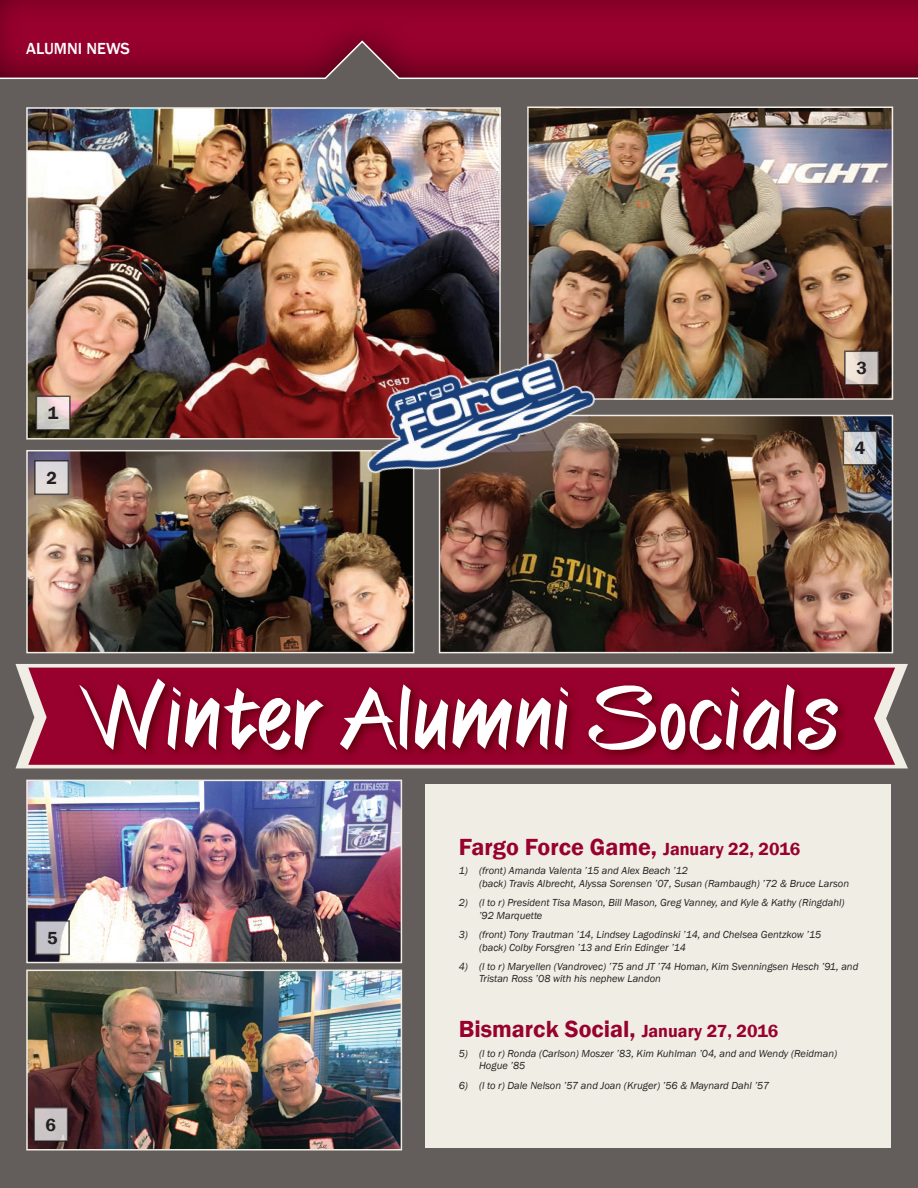
<style>
.page{position:relative;width:918px;height:1188px;background:#fff}
.page>*{position:absolute;margin:0;border:0;box-sizing:border-box;transform-origin:0 0}
.Bullet_List_Paragrap{font:90px "Cali Brush";color:#fff}
.t1{font:600 24px "Franklin Gothic";color:#98012d}
.t2{font:600 18px "Franklin Gothic";color:#231f20}
.t3{font:500 16.5px "Franklin Gothic";color:#fff}
.t4{font:italic 10.5px/12.6px "Franklin Gothic";color:#231f20}
.s1{font-size:18px}
</style>
<div class="page">
<div style="left:0;top:17px;width:918px;height:1171px;background:#635e5b"></div>
<svg style="left:0;top:0;width:918px;height:79px;background:#8d062e"></svg>
<img style="left:29px;top:783px;width:370px;height:177px">
<div style="left:26px;top:780px;width:376px;height:183px;border:2px solid #f0ede4"></div>
<img style="left:29px;top:973px;width:370px;height:174px">
<div style="left:26px;top:970px;width:376px;height:180px;border:2px solid #f0ede4"></div>
<img style="left:442px;top:418px;width:448px;height:232px">
<div style="left:439px;top:415px;width:454px;height:238px;border:2px solid #f0ede4"></div>
<img style="left:530px;top:109px;width:360px;height:288px">
<div style="left:527px;top:106px;width:366px;height:294px;border:2px solid #f0ede4"></div>
<img style="left:29px;top:110px;width:469px;height:327px">
<div style="left:26px;top:107px;width:475px;height:333px;border:2px solid #f0ede4"></div>
<img style="left:29px;top:453px;width:382px;height:197px">
<div style="left:26px;top:450px;width:388px;height:203px;border:2px solid #f0ede4"></div>
<svg style="left:15px;top:664px;width:893px;height:104px;fill:#f0ede4"></svg>
<svg style="left:28px;top:668px;width:867px;height:97px;background:#a01c41"></svg>
<svg style="left:75px;top:674px;width:774px;height:87px;background:#890024"></svg>
<div style="left:426px;top:784px;width:465px;height:364px;background:#f0ede4"></div>
<img style="left:341px;top:329px;width:270px;height:173px">
<svg style="left:39px;top:399px;width:29px;height:29px"></svg>
<div style="left:36px;top:396px;width:35px;height:35px;border:2px solid #231f20"></div>
<div style="left:35px;top:461px;width:33px;height:33px;background:#e0dbdb"></div>
<div style="left:34px;top:460px;width:35px;height:35px;border:2px solid #231f20"></div>
<svg style="left:847px;top:354px;width:29px;height:29px"></svg>
<div style="left:844px;top:351px;width:35px;height:35px;border:2px solid #231f20"></div>
<svg style="left:846px;top:434px;width:29px;height:29px"></svg>
<div style="left:843px;top:431px;width:35px;height:35px;border:2px solid #231f20"></div>
<svg style="left:38px;top:923px;width:29px;height:29px"></svg>
<div style="left:35px;top:920px;width:35px;height:35px;border:2px solid #231f20"></div>
<div style="left:34px;top:1108px;width:34px;height:33px;background:#cbc5c6"></div>
<div style="left:33px;top:1107px;width:35px;height:35px;border:2px solid #231f20"></div>
<p class="t3" style="left:26px;top:39px;width:105px">ALUMNI NEWS</p>
<p class="t2" style="left:48px;top:402px;width:12px">1</p>
<p class="t2" style="left:46px;top:467px;width:12px">2</p>
<p class="t2" style="left:856px;top:357px;width:12px">3</p>
<p class="t2" style="left:855px;top:437px;width:12px">4</p>
<p class="Bullet_List_Paragrap" style="left:79px;top:665px;width:762px">Winter Alumni Socials</p>
<p class="t2" style="left:47px;top:927px;width:12px">5</p>
<p class="t2" style="left:46px;top:1114px;width:12px">6</p>
<p class="t1" style="left:459px;top:832px;width:343px">Fargo Force Game, <span class="s1">January 22, 2016</span></p>
<p class="t4" style="left:479px;top:864px;width:372px;text-indent:-20px">1) (front) Amanda Valenta ’15 and Alex Beach ’12<br>(back) Travis Albrecht, Alyssa Sorensen ’07, Susan (Rambaugh) ’72 &amp; Bruce Larson</p>
<p class="t4" style="left:479px;top:896px;width:367px;text-indent:-20px">2) (l to r) President Tisa Mason, Bill Mason, Greg Vanney, and Kyle &amp; Kathy (Ringdahl) ’92 Marquette</p>
<p class="t4" style="left:479px;top:928px;width:344px;text-indent:-20px">3) (front) Tony Trautman ’14, Lindsey Lagodinski ’14, and Chelsea Gentzkow ’15 (back) Colby Forsgren ’13 and Erin Edinger ’14</p>
<p class="t4" style="left:479px;top:960px;width:381px;text-indent:-20px">4) (l to r) Maryellen (Vandrovec) ’75 and JT ’74 Homan, Kim Svenningsen Hesch ’91, and<br>Tristan Ross ’08 with his nephew Landon</p>
<p class="t1" style="left:459px;top:1015px;width:321px">Bismarck Social, <span class="s1">January 27, 2016</span></p>
<p class="t4" style="left:479px;top:1047px;width:360px;text-indent:-20px">5) (l to r) Ronda (Carlson) Moszer ’83, Kim Kuhlman ’04, and and Wendy (Reidman)<br>Hogue ’85</p>
<p class="t4" style="left:459px;top:1079px;width:312px">6) (l to r) Dale Nelson ’57 and Joan (Kruger) ’56 &amp; Maynard Dahl ’57</p>
</div>
